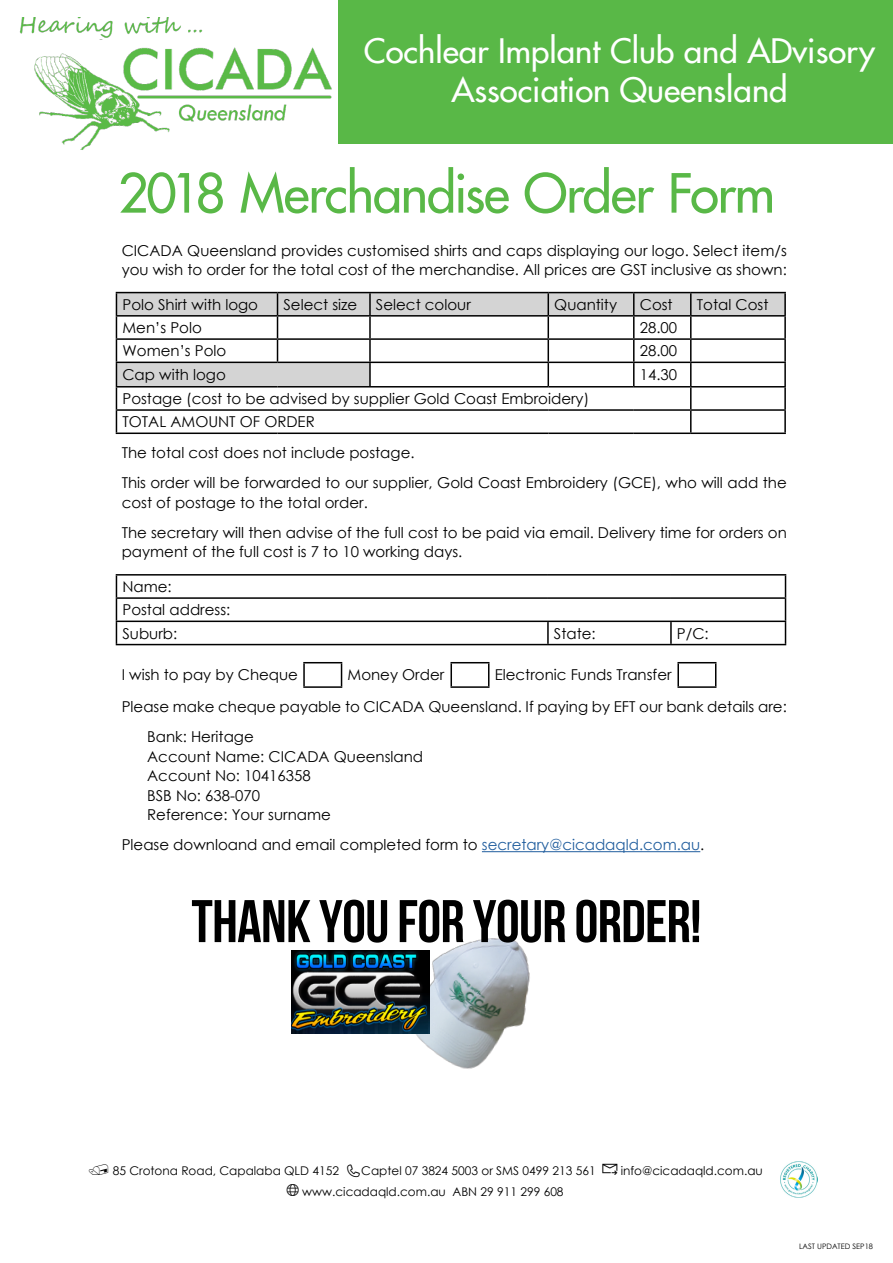
<style>
.page{position:relative;width:893px;height:1263px;background:#fff}
.page>*{position:absolute;margin:0;border:0;box-sizing:border-box;transform-origin:0 0}
.Article_text{font:60px "Bebas Neue";letter-spacing:-.01em;color:#000}
.t1{font:500 52.5px "Futura";letter-spacing:-.025em;color:#59b847}
.t2{font:500 33px/39.6px "Futura";color:#fff;text-align:center}
.Article_text-2{font:15px/19.5px "Century Gothic";color:#000}
.t3{font:12px "Century Gothic";color:#000}
.t4{font:7.5px "Century Gothic";color:#000}
.s1{color:#215e9e}
</style>
<div class="page">
<hr style="left:482px;top:851px;width:218px;height:1px;background:#215e9e">
<svg style="left:117px;top:293px;width:667px;height:94px"></svg>
<hr style="left:116px;top:292px;width:161px;height:1px;background:#000">
<hr style="left:278px;top:292px;width:92px;height:1px;background:#000">
<hr style="left:370px;top:292px;width:178px;height:1px;background:#000">
<hr style="left:369px;top:293px;width:2px;height:22px;background:#000">
<hr style="left:548px;top:292px;width:86px;height:1px;background:#000">
<hr style="left:634px;top:292px;width:57px;height:1px;background:#000">
<hr style="left:691px;top:292px;width:95px;height:1px;background:#000">
<hr style="left:690px;top:293px;width:2px;height:22px;background:#000">
<hr style="left:784px;top:293px;width:2px;height:22px;background:#000">
<hr style="left:116px;top:315px;width:161px;height:2px;background:#000">
<hr style="left:278px;top:315px;width:92px;height:2px;background:#000">
<hr style="left:370px;top:315px;width:178px;height:2px;background:#000">
<hr style="left:369px;top:317px;width:2px;height:21px;background:#000">
<hr style="left:548px;top:315px;width:86px;height:2px;background:#000">
<hr style="left:634px;top:315px;width:57px;height:2px;background:#000">
<hr style="left:691px;top:315px;width:95px;height:2px;background:#000">
<hr style="left:690px;top:317px;width:2px;height:21px;background:#000">
<hr style="left:784px;top:317px;width:2px;height:21px;background:#000">
<hr style="left:116px;top:338px;width:161px;height:2px;background:#000">
<hr style="left:278px;top:338px;width:92px;height:2px;background:#000">
<svg style="left:277px;top:293px;width:1px;height:69px"></svg>
<hr style="left:370px;top:338px;width:178px;height:2px;background:#000">
<hr style="left:369px;top:340px;width:2px;height:22px;background:#000">
<hr style="left:548px;top:338px;width:86px;height:2px;background:#000">
<hr style="left:634px;top:338px;width:57px;height:2px;background:#000">
<hr style="left:691px;top:338px;width:95px;height:2px;background:#000">
<hr style="left:690px;top:340px;width:2px;height:22px;background:#000">
<hr style="left:784px;top:340px;width:2px;height:22px;background:#000">
<hr style="left:116px;top:362px;width:161px;height:1px;background:#000">
<hr style="left:278px;top:362px;width:92px;height:1px;background:#000">
<hr style="left:370px;top:362px;width:178px;height:1px;background:#000">
<hr style="left:369px;top:363px;width:2px;height:23px;background:#000">
<hr style="left:548px;top:362px;width:86px;height:1px;background:#000">
<svg style="left:548px;top:293px;width:1px;height:93px"></svg>
<hr style="left:634px;top:362px;width:57px;height:1px;background:#000">
<svg style="left:633px;top:293px;width:1px;height:93px"></svg>
<hr style="left:691px;top:362px;width:95px;height:1px;background:#000">
<hr style="left:690px;top:363px;width:2px;height:23px;background:#000">
<hr style="left:784px;top:363px;width:2px;height:23px;background:#000">
<hr style="left:116px;top:386px;width:161px;height:1px;background:#000">
<hr style="left:278px;top:386px;width:92px;height:1px;background:#000">
<hr style="left:370px;top:386px;width:178px;height:1px;background:#000">
<hr style="left:548px;top:386px;width:86px;height:1px;background:#000">
<hr style="left:634px;top:386px;width:57px;height:1px;background:#000">
<hr style="left:691px;top:386px;width:95px;height:1px;background:#000">
<hr style="left:690px;top:387px;width:2px;height:22px;background:#000">
<hr style="left:784px;top:387px;width:2px;height:22px;background:#000">
<hr style="left:116px;top:409px;width:161px;height:2px;background:#000">
<svg style="left:116px;top:293px;width:1px;height:139px"></svg>
<hr style="left:278px;top:409px;width:92px;height:2px;background:#000">
<hr style="left:370px;top:409px;width:178px;height:2px;background:#000">
<hr style="left:548px;top:409px;width:86px;height:2px;background:#000">
<hr style="left:634px;top:409px;width:57px;height:2px;background:#000">
<hr style="left:691px;top:409px;width:95px;height:2px;background:#000">
<hr style="left:690px;top:411px;width:2px;height:21px;background:#000">
<hr style="left:784px;top:411px;width:2px;height:21px;background:#000">
<hr style="left:116px;top:432px;width:161px;height:2px;background:#000">
<hr style="left:278px;top:432px;width:92px;height:2px;background:#000">
<hr style="left:370px;top:432px;width:178px;height:2px;background:#000">
<hr style="left:548px;top:432px;width:86px;height:2px;background:#000">
<hr style="left:634px;top:432px;width:57px;height:2px;background:#000">
<hr style="left:691px;top:432px;width:95px;height:2px;background:#000">
<hr style="left:116px;top:574px;width:432px;height:2px;background:#000">
<hr style="left:548px;top:574px;width:123px;height:2px;background:#000">
<hr style="left:671px;top:574px;width:115px;height:2px;background:#000">
<hr style="left:116px;top:597px;width:432px;height:2px;background:#000">
<hr style="left:548px;top:597px;width:123px;height:2px;background:#000">
<hr style="left:671px;top:597px;width:115px;height:2px;background:#000">
<hr style="left:116px;top:621px;width:432px;height:1px;background:#000">
<svg style="left:116px;top:576px;width:1px;height:68px"></svg>
<hr style="left:548px;top:621px;width:123px;height:1px;background:#000">
<hr style="left:547px;top:622px;width:2px;height:22px;background:#000">
<hr style="left:671px;top:621px;width:115px;height:1px;background:#000">
<hr style="left:670px;top:622px;width:2px;height:22px;background:#000">
<svg style="left:785px;top:576px;width:1px;height:68px"></svg>
<hr style="left:116px;top:644px;width:432px;height:1px;background:#000">
<hr style="left:548px;top:644px;width:123px;height:1px;background:#000">
<hr style="left:671px;top:644px;width:115px;height:1px;background:#000">
<hr style="left:677px;top:662px;width:39px;height:1px;background:#000">
<hr style="left:677px;top:663px;width:2px;height:23px;background:#000">
<svg style="left:715px;top:663px;width:1px;height:23px"></svg>
<hr style="left:677px;top:686px;width:39px;height:2px;background:#000">
<hr style="left:450px;top:662px;width:39px;height:1px;background:#000">
<hr style="left:450px;top:663px;width:2px;height:23px;background:#000">
<svg style="left:488px;top:663px;width:1px;height:23px"></svg>
<hr style="left:450px;top:686px;width:39px;height:2px;background:#000">
<hr style="left:303px;top:662px;width:39px;height:1px;background:#000">
<hr style="left:303px;top:663px;width:2px;height:23px;background:#000">
<svg style="left:341px;top:663px;width:1px;height:23px"></svg>
<hr style="left:303px;top:686px;width:39px;height:2px;background:#000">
<img style="left:416px;top:938px;width:114px;height:131px">
<img style="left:291px;top:950px;width:139px;height:84px">
<img style="left:19px;top:18px;width:313px;height:132px">
<div style="left:338px;top:0;width:555px;height:144px;background:#59b847"></div>
<img style="left:780px;top:1161px;width:37px;height:37px">
<p class="t2" style="left:364px;top:31px;width:513px">Cochlear Implant Club and ADvisory<br>Association Queensland</p>
<p class="t1" style="left:118px;top:160px;width:659px">2018 Merchandise Order Form</p>
<p class="Article_text-2" style="left:122px;top:240px;width:667px">CICADA Queensland provides customised shirts and caps displaying our logo. Select item/s you wish to order for the total cost of the merchandise. All prices are GST inclusive as shown:</p>
<p class="Article_text-2" style="left:122px;top:294px;width:137px">Polo Shirt with logo</p>
<p class="Article_text-2" style="left:284px;top:294px;width:75px">Select size</p>
<p class="Article_text-2" style="left:376px;top:294px;width:96px">Select colour</p>
<p class="Article_text-2" style="left:554px;top:294px;width:64px">Quantity</p>
<p class="Article_text-2" style="left:640px;top:294px;width:34px">Cost</p>
<p class="Article_text-2" style="left:697px;top:294px;width:73px">Total Cost</p>
<p class="Article_text-2" style="left:122px;top:318px;width:81px">Men’s Polo</p>
<p class="Article_text-2" style="left:640px;top:318px;width:39px">28.00</p>
<p class="Article_text-2" style="left:122px;top:341px;width:105px">Women’s Polo</p>
<p class="Article_text-2" style="left:640px;top:341px;width:39px">28.00</p>
<p class="Article_text-2" style="left:122px;top:364px;width:105px">Cap with logo</p>
<p class="Article_text-2" style="left:640px;top:364px;width:39px">14.30</p>
<p class="Article_text-2" style="left:122px;top:389px;width:468px">Postage (cost to be advised by supplier Gold Coast Embroidery)</p>
<p class="Article_text-2" style="left:122px;top:412px;width:194px">TOTAL AMOUNT OF ORDER</p>
<p class="Article_text-2" style="left:122px;top:443px;width:294px">The total cost does not include postage.</p>
<p class="Article_text-2" style="left:122px;top:473px;width:667px">This order will be forwarded to our supplier, Gold Coast Embroidery (GCE), who will add the cost of postage to the total order.</p>
<p class="Article_text-2" style="left:122px;top:522px;width:667px">The secretary will then advise of the full cost to be paid via email. Delivery time for orders on payment of the full cost is 7 to 10 working days.</p>
<p class="Article_text-2" style="left:122px;top:577px;width:51px">Name:</p>
<p class="Article_text-2" style="left:122px;top:600px;width:109px">Postal address:</p>
<p class="Article_text-2" style="left:122px;top:623px;width:56px">Suburb:</p>
<p class="Article_text-2" style="left:554px;top:623px;width:43px">State:</p>
<p class="Article_text-2" style="left:677px;top:623px;width:33px">P/C:</p>
<p class="Article_text-2" style="left:122px;top:664px;width:178px">I wish to pay by Cheque</p>
<p class="Article_text-2" style="left:348px;top:664px;width:98px">Money Order</p>
<p class="Article_text-2" style="left:495px;top:664px;width:178px">Electronic Funds Transfer</p>
<p class="Article_text-2" style="left:122px;top:696px;width:667px">Please make cheque payable to CICADA Queensland. If paying by EFT our bank details are:</p>
<p class="Article_text-2" style="left:147px;top:727px;width:277px">Bank: Heritage<br>Account Name: CICADA Queensland<br>Account No: 10416358<br>BSB No: 638-070<br>Reference: Your surname</p>
<p class="Article_text-2" style="left:122px;top:835px;width:584px">Please downloand and email completed form to <span class="s1">secretary@cicadaqld.com.au</span>.</p>
<p class="Article_text" style="left:191px;top:888px;width:512px">THANK YOU FOR YOUR ORDER!</p>
<p class="t3" style="left:113px;top:1162px;width:228px">85 Crotona Road, Capalaba QLD 4152</p>
<p class="t3" style="left:361px;top:1162px;width:236px">Captel 07 3824 5003 or SMS 0499 213 561</p>
<p class="t3" style="left:621px;top:1162px;width:144px">info@cicadaqld.com.au</p>
<p class="t3" style="left:302px;top:1183px;width:263px">www.cicadaqld.com.au ABN 29 911 299 608</p>
<p class="t4" style="left:799px;top:1241px;width:75px">LAST UPDATED SEP18</p>
</div>
